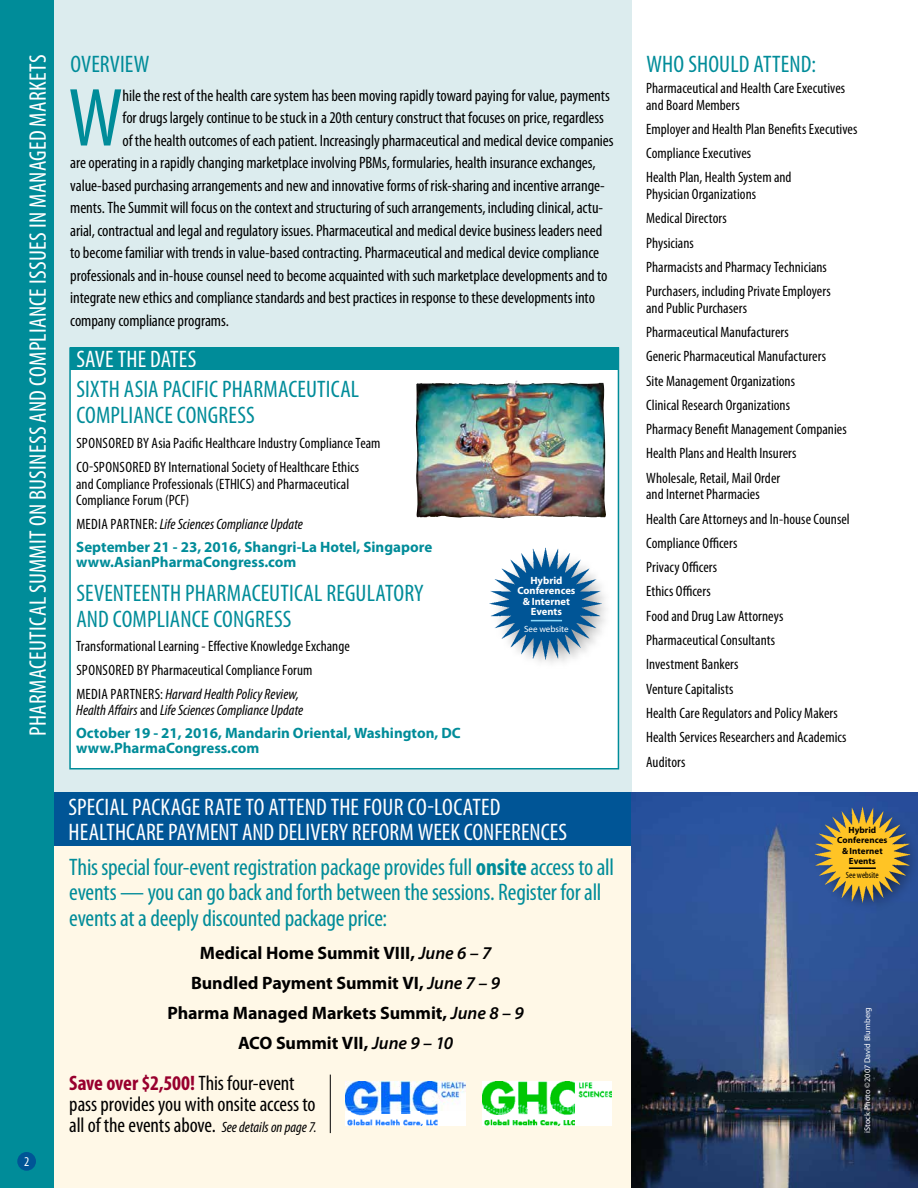
<style>
.page{position:relative;width:918px;height:1188px;background:#fff}
.page>*{position:absolute;margin:0;border:0;box-sizing:border-box;transform-origin:0 0}
.t1{font:condensed 83.25px "Myriad Pro";color:#008c99}
.t2{font:condensed 24px/25.5px "Myriad Pro";letter-spacing:-.005em;color:#008c99}
.t3{font:condensed 24px/25.5px "Myriad Pro";letter-spacing:.005em;color:#fff}
.t4{font:condensed 21px/21px "Myriad Pro";letter-spacing:-.005em;color:#000}
.t5{font:700 18px/30px "Myriad Pro";letter-spacing:-.005em;color:#000;text-align:center}
.t6{font:condensed 16.5px "Myriad Pro";letter-spacing:-.005em;color:#000}
.t7{font:condensed 15px/24.3px "Myriad Pro";letter-spacing:.005em;color:#000}
.t8{font:700 15px/22.5px "Myriad Pro";color:#008c99}
.t9{font:condensed 13.5px "Myriad Pro";color:#fff}
.t10{font:700 10.5px/10.5px "Myriad Pro";color:#fff;text-align:center}
.t11{font:700 9px/10.5px "Myriad Pro";letter-spacing:.005em;color:#000;text-align:center}
.t12{font:condensed 9px "Myriad Pro";letter-spacing:.005em;color:#000}
.t13{font:9px "Myriad Pro";color:#fff}
.t14{font:8.25px "Myriad Pro";letter-spacing:.005em;color:#fff}
.s1{font-weight:400;font-stretch:condensed;color:#000}
.s2{font-weight:400;font-style:italic;font-stretch:condensed;color:#000}
.s3{font-style:italic}
.s4{font-weight:700}
.s5{font-weight:600;font-style:italic}
.s6{font-weight:700;color:#98002e}
.s7{font-style:italic;font-size:15px}
</style>
<div class="page">
<div style="left:11px;top:0;width:621px;height:828px;background:#dcecee"></div>
<div style="left:0;top:809px;width:639px;height:379px;background:#fff8e7"></div>
<div style="left:48px;top:792px;width:870px;height:53px;background:#005596"></div>
<img style="left:632px;top:792px;width:286px;height:396px">
<div style="left:814px;top:806px;width:104px;height:108px;background:#2b5096"></div>
<img style="left:814px;top:806px;width:96px;height:96px">
<hr style="left:849px;top:867px;width:27px;height:2px;background:#000">
<img style="left:346px;top:1082px;width:120px;height:44px">
<img style="left:482px;top:1082px;width:129px;height:44px">
<hr style="left:330px;top:1075px;width:1px;height:58px;background:#000">
<div style="left:0;top:0;width:54px;height:1188px;background:#008c99"></div>
<div style="left:17px;top:1152px;width:19px;height:19px;background:#005596;border-radius:50%"></div>
<div style="left:69px;top:347px;width:550px;height:423px;background:#fff;border:2px solid #008c99"></div>
<div style="left:70px;top:347px;width:548px;height:23px;background:#008c99"></div>
<img style="left:490px;top:547px;width:112px;height:113px">
<hr style="left:531px;top:620px;width:31px;height:1px;background:#8ed8f8">
<img style="left:415px;top:381px;width:191px;height:137px">
<h2 class="t3" style="left:25px;top:736px;width:683px;rotate:-90deg">PHARMACEUTICAL SUMMIT ON BUSINESS AND COMPLIANCE ISSUES IN MANAGED MARKETS</h2>
<p class="t9" style="left:24px;top:1153px;width:7px">2</p>
<h2 class="t2" style="left:70px;top:51px;width:81px">OVERVIEW</h2>
<h1 class="t1" style="left:69px;top:68px;width:56px">W</h1>
<p class="t6" style="left:123px;top:85px;width:489px">hile the rest of the health care system has been moving rapidly toward paying for value, payments</p>
<p class="t6" style="left:123px;top:108px;width:483px">for drugs largely continue to be stuck in a 20th century construct that focuses on price, regardless</p>
<p class="t6" style="left:123px;top:130px;width:493px">of the health outcomes of each patient. Increasingly pharmaceutical and medical device companies</p>
<p class="t6" style="left:70px;top:153px;width:527px">are operating in a rapidly changing marketplace involving PBMs, formularies, health insurance exchanges,</p>
<p class="t6" style="left:70px;top:175px;width:536px">value-based purchasing arrangements and new and innovative forms of risk-sharing and incentive arrange-</p>
<p class="t6" style="left:70px;top:198px;width:534px">ments. The Summit will focus on the context and structuring of such arrangements, including clinical, actu-</p>
<p class="t6" style="left:70px;top:220px;width:534px">arial, contractual and legal and regulatory issues. Pharmaceutical and medical device business leaders need</p>
<p class="t6" style="left:70px;top:243px;width:530px">to become familiar with trends in value-based contracting. Pharmaceutical and medical device compliance</p>
<p class="t6" style="left:70px;top:265px;width:539px">professionals and in-house counsel need to become acquainted with such marketplace developments and to</p>
<p class="t6" style="left:70px;top:288px;width:526px">integrate new ethics and compliance standards and best practices in response to these developments into</p>
<p class="t6" style="left:70px;top:310px;width:160px">company compliance programs.</p>
<h2 class="t3" style="left:76px;top:346px;width:122px">SAVE THE DATES</h2>
<h2 class="t2" style="left:76px;top:376px;width:284px">SIXTH ASIA PACIFIC PHARMACEUTICAL<br>COMPLIANCE CONGRESS</h2>
<p class="t7" style="left:76px;top:431px;width:306px">SPONSORED BY Asia Pacific Healthcare Industry Compliance Team<br>CO-SPONSORED BY International Society of Healthcare Ethics</p>
<p class="t7" style="left:76px;top:475px;width:275px;line-height:16.5px">and Compliance Professionals (ETHICS) and Pharmaceutical<br>Compliance Forum (PCF)</p>
<p class="t8" style="left:76px;top:512px;width:358px"><span class="s1">MEDIA PARTNER:</span><span class="s2">Life Sciences Compliance Update<br></span>September 21 - 23, 2016, Shangri-La Hotel, Singapore</p>
<p class="t8" style="left:76px;top:550px;width:222px">www.AsianPharmaCongress.com</p>
<h2 class="t2" style="left:76px;top:580px;width:349px">SEVENTEENTH PHARMACEUTICAL REGULATORY<br>AND COMPLIANCE CONGRESS</h2>
<p class="t7" style="left:76px;top:634px;width:275px">Transformational Learning - Effective Knowledge Exchange<br>SPONSORED BY Pharmaceutical Compliance Forum<br>MEDIA PARTNERS: <span class="s3">Harvard Health Policy Review,</span></p>
<p class="t8" style="left:76px;top:698px;width:386px"><span class="s2">Health Affairs</span> <span class="s1">and</span> <span class="s2">Life Sciences Compliance Update<br></span>October 19 - 21, 2016, Mandarin Oriental, Washington, DC</p>
<p class="t8" style="left:76px;top:736px;width:185px">www.PharmaCongress.com</p>
<p class="t10" style="left:517px;top:575px;width:60px">Hybrid<br>Conferences &amp; Internet<br>Events</p>
<p class="t13" style="left:524px;top:623px;width:46px">See website</p>
<h2 class="t3" style="left:69px;top:794px;width:500px">SPECIAL PACKAGE RATE TO ATTEND THE FOUR CO-LOCATED<br>HEALTHCARE PAYMENT AND DELIVERY REFORM WEEK CONFERENCES</h2>
<h2 class="t2" style="left:69px;top:854px;width:546px">This special four-event registration package provides full <span class="s4">onsite</span> access to all events — you can go back and forth between the sessions. Register for all events at a deeply discounted package price:</h2>
<p class="t5" style="left:167px;top:937px;width:358px">Medical Home Summit VIII, <span class="s5">June 6 – 7<br></span>Bundled Payment Summit VI, <span class="s5">June 7 – 9<br></span>Pharma Managed Markets Summit, <span class="s5">June 8 – 9<br></span>ACO Summit VII, <span class="s5">June 9 – 10</span></p>
<h3 class="t4" style="left:69px;top:1073px;width:249px"><span class="s6">Save over $2,500!</span> This four-event pass provides you with onsite access to all of the events above. <span class="s7">See details on page 7.</span></h3>
<h2 class="t2" style="left:646px;top:51px;width:171px">WHO SHOULD ATTEND:</h2>
<p class="t7" style="left:646px;top:80px;width:201px;line-height:16.5px">Pharmaceutical and Health Care Executives and Board Members</p>
<p class="t7" style="left:646px;top:117px;width:213px">Employer and Health Plan Benefits Executives<br>Compliance Executives<br>Health Plan, Health System and</p>
<p class="t7" style="left:646px;top:182px;width:186px">Physician Organizations<br>Medical Directors<br>Physicians<br>Pharmacists and Pharmacy Technicians<br>Purchasers, including Private Employers</p>
<p class="t7" style="left:646px;top:295px;width:202px">and Public Purchasers<br>Pharmaceutical Manufacturers<br>Generic Pharmaceutical Manufacturers Site Management Organizations<br>Clinical Research Organizations<br>Pharmacy Benefit Management Companies Health Plans and Health Insurers Wholesale, Retail, Mail Order</p>
<p class="t7" style="left:646px;top:482px;width:205px">and Internet Pharmacies<br>Health Care Attorneys and In-house Counsel<br>Compliance Officers<br>Privacy Officers<br>Ethics Officers<br>Food and Drug Law Attorneys<br>Pharmaceutical Consultants<br>Investment Bankers<br>Venture Capitalists<br>Health Care Regulators and Policy Makers<br>Health Services Researchers and Academics<br>Auditors</p>
<p class="t11" style="left:837px;top:824px;width:52px">Hybrid<br>Conferences &amp; Internet<br>Events</p>
<p class="t12" style="left:846px;top:870px;width:35px">See website</p>
<p class="t14" style="left:862px;top:1133px;width:128px;rotate:-90deg">iStock Photo ©2007 David Blumberg</p>
</div>
